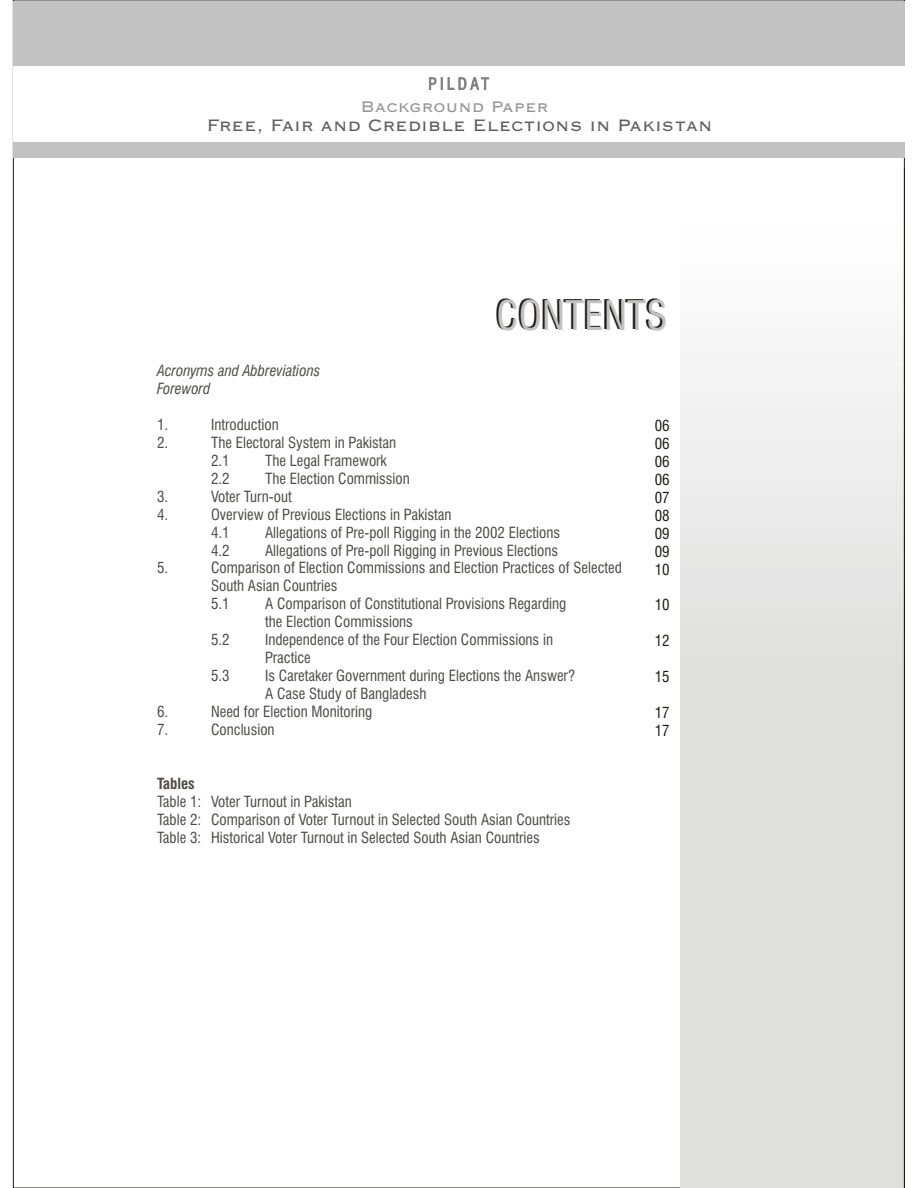
<style>
.page{position:relative;width:918px;height:1188px;background:#fff}
.page>*{position:absolute;margin:0;border:0;box-sizing:border-box;transform-origin:0 0}
.t1{font:39.75px "Swis 721 Cn BT";color:#1f1a17}
.t2{font:21.75px "Copprpl Goth BT";color:#615c5c}
.t3{font:20.1px "Copprpl Goth BT";color:#969494}
.t4{font:15px/18px "Swis 721 Cn BT";color:#4d4a47}
.t5{font:italic 15px/18px "Swis 721 Cn BT";color:#4d4a47}
.t6{font:15px/18px "Swis 721 Cn BT";color:#1f1a17;text-align:justify}
.t7{font:700 15px "Swis 721 Cn BT";color:#4d4a47}
</style>
<div class="page">
<div style="left:13px;top:2px;width:892px;height:156px;background:#c2c2c2"></div>
<div style="left:13px;top:66px;width:892px;height:75px;background:#fff"></div>
<svg style="left:429px;top:77px;width:60px;height:13px"></svg>
<h3 class="t3" style="left:361px;top:97px;width:190px">Background Paper</h3>
<h2 class="t2" style="left:206px;top:115px;width:508px">Free, Fair and Credible Elections in Pakistan</h2>
<h1 class="t1" style="left:494px;top:299px;width:173px">CONTENTS</h1>
<p class="t5" style="left:157px;top:363px;width:165px">Acronyms and Abbreviations<br>Foreword</p>
<p class="t4" style="left:157px;top:417px;width:13px">1.</p>
<p class="t4" style="left:211px;top:417px;width:69px">Introduction</p>
<p class="t4" style="left:157px;top:435px;width:13px">2.</p>
<p class="t4" style="left:211px;top:435px;width:187px">The Electoral System in Pakistan<br>2.1</p>
<p class="t4" style="left:265px;top:453px;width:123px">The Legal Framework</p>
<p class="t4" style="left:211px;top:471px;width:20px">2.2</p>
<p class="t4" style="left:265px;top:471px;width:146px">The Election Commission</p>
<p class="t4" style="left:157px;top:489px;width:13px">3.</p>
<p class="t4" style="left:211px;top:489px;width:82px">Voter Turn-out</p>
<p class="t4" style="left:157px;top:507px;width:13px">4.</p>
<p class="t4" style="left:211px;top:507px;width:242px">Overview of Previous Elections in Pakistan<br>4.1</p>
<p class="t4" style="left:265px;top:525px;width:297px">Allegations of Pre-poll Rigging in the 2002 Elections</p>
<p class="t4" style="left:211px;top:543px;width:20px">4.2</p>
<p class="t4" style="left:265px;top:543px;width:295px">Allegations of Pre-poll Rigging in Previous Elections</p>
<p class="t4" style="left:157px;top:561px;width:13px">5.</p>
<p class="t4" style="left:211px;top:561px;width:412px">Comparison of Election Commissions and Election Practices of Selected<br>South Asian Countries<br>5.1</p>
<p class="t4" style="left:265px;top:597px;width:303px">A Comparison of Constitutional Provisions Regarding the Election Commissions</p>
<p class="t4" style="left:211px;top:633px;width:20px">5.2</p>
<p class="t4" style="left:265px;top:633px;width:290px">Independence of the Four Election Commissions in<br>Practice</p>
<p class="t4" style="left:211px;top:668px;width:20px">5.3</p>
<p class="t4" style="left:265px;top:668px;width:312px">Is Caretaker Government during Elections the Answer?<br>A Case Study of Bangladesh</p>
<p class="t4" style="left:157px;top:704px;width:13px">6.</p>
<p class="t4" style="left:211px;top:704px;width:163px">Need for Election Monitoring</p>
<p class="t4" style="left:157px;top:722px;width:13px">7.</p>
<p class="t4" style="left:211px;top:722px;width:65px">Conclusion</p>
<p class="t7" style="left:157px;top:778px;width:39px">Tables</p>
<p class="t4" style="left:157px;top:794px;width:415px">Table 1: Voter Turnout in Pakistan<br>Table 2: Comparison of Voter Turnout in Selected South Asian Countries<br>Table 3: Historical Voter Turnout in Selected South Asian Countries</p>
<p class="t6" style="left:655px;top:418px;width:16px">06<br>06<br>06<br>06<br>07<br>08<br>09<br>09<br>10</p>
<p class="t6" style="left:655px;top:598px;width:16px">10</p>
<p class="t6" style="left:655px;top:634px;width:16px">12</p>
<p class="t6" style="left:655px;top:669px;width:16px">15</p>
<p class="t6" style="left:655px;top:705px;width:16px">17<br>17</p>
</div>
